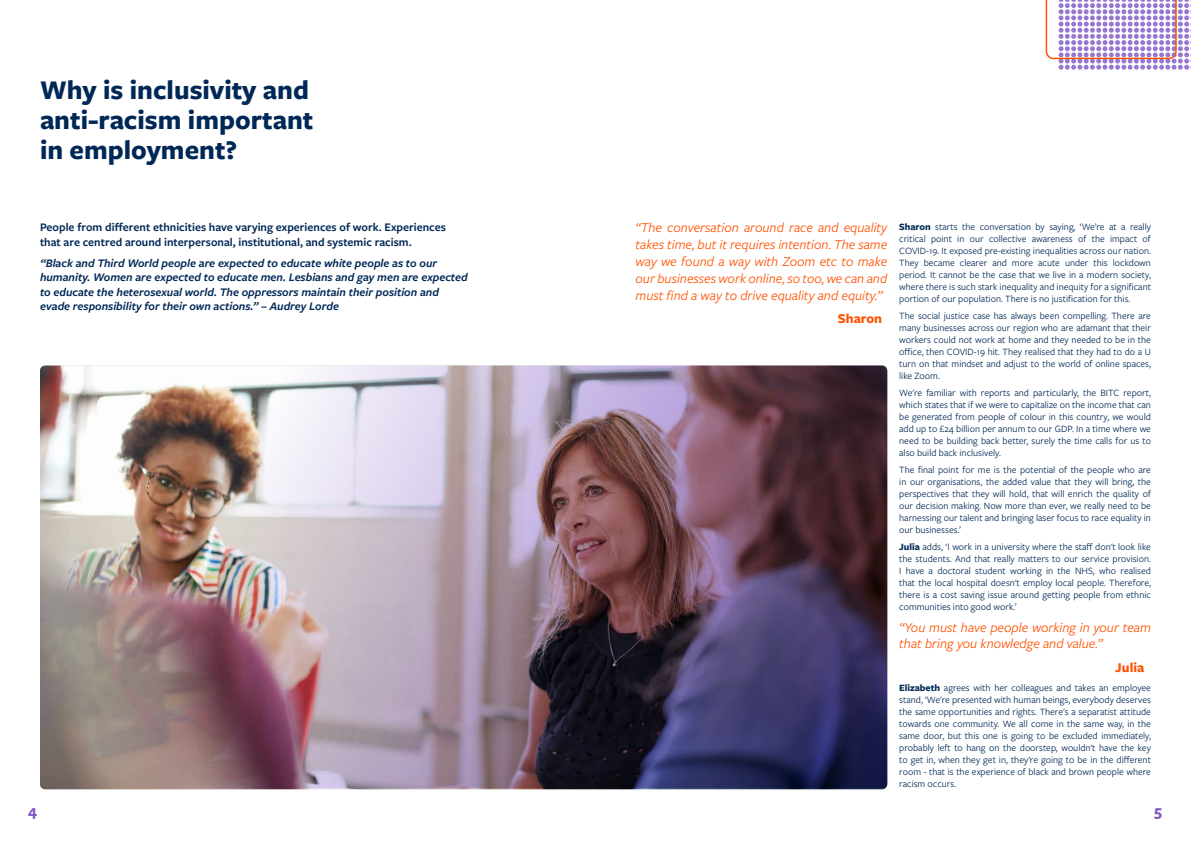
<style>
.page{position:relative;width:1191px;height:842px;background:#fff}
.page>*{position:absolute;margin:0;border:0;box-sizing:border-box;transform-origin:0 0}
.t1{font:700 28px/30px "Freight Sans Pro";color:#002856}
.t2{font:700 16.2px "Freight Sans Pro";color:#7e57c5}
.t3{font:italic 14px/16.8px "Freight Sans Pro";color:#ff5100;text-align:justify}
.t4{font:700 14px "Freight Sans Pro";color:#ff5100}
.t5{font:italic 600 12px/14.4px "Freight Sans Pro";color:#002856}
.t6{font:600 12px/14.4px "Freight Sans Pro";color:#002856}
.t7{font:10px/12px "Freight Sans Pro";color:#002856;text-align:justify}
.s1{font-weight:700}
</style>
<div class="page">
<img style="left:40px;top:366px;width:847px;height:422px;border-radius:5px">
<svg style="left:1045px;top:0;width:146px;height:70px"></svg>
<h1 class="t1" style="left:40px;top:74px;width:275px">Why is inclusivity and anti-racism important in employment?</h1>
<p class="t6" style="left:40px;top:220px;width:407px">People from different ethnicities have varying experiences of work. Experiences that are centred around interpersonal, institutional, and systemic racism.</p>
<p class="t5" style="left:40px;top:255px;width:429px">“Black and Third World people are expected to educate white people as to our humanity. Women are expected to educate men. Lesbians and gay men are expected to educate the heterosexual world. The oppressors maintain their position and evade responsibility for their own actions.” – Audrey Lorde</p>
<h3 class="t3" style="left:635px;top:219px;width:253px">“The conversation around race and equality takes time, but it requires intention. The same way we found a way with Zoom etc to make our businesses work online, so too, we can and must find a way to drive equality and equity.”</h3>
<h3 class="t4" style="left:838px;top:309px;width:46px">Sharon</h3>
<p class="t7" style="left:899px;top:220px;width:253px"><span class="s1">Sharon</span> starts the conversation by saying, ‘We’re at a really critical point in our collective awareness of the impact of COVID-19. It exposed pre-existing inequalities across our nation.<br>They became clearer and more acute under this lockdown period. It cannot be the case that we live in a modern society, where there is such stark inequality and inequity for a significant portion of our population. There is no justification for this.</p>
<p class="t7" style="left:899px;top:309px;width:253px">The social justice case has always been compelling. There are many businesses across our region who are adamant that their workers could not work at home and they needed to be in the office, then COVID-19 hit. They realised that they had to do a U turn on that mindset and adjust to the world of online spaces, like Zoom.</p>
<p class="t7" style="left:899px;top:386px;width:253px">We're familiar with reports and particularly, the BITC report, which states that if we were to capitalize on the income that can be generated from people of colour in this country, we would add up to £24 billion per annum to our GDP. In a time where we need to be building back better, surely the time calls for us to also build back inclusively.</p>
<p class="t7" style="left:899px;top:463px;width:253px">The final point for me is the potential of the people who are in our organisations, the added value that they will bring, the perspectives that they will hold, that will enrich the quality of our decision making. Now more than ever, we really need to be harnessing our talent and bringing laser focus to race equality in our businesses.’</p>
<p class="t7" style="left:899px;top:540px;width:253px"><span class="s1">Julia</span> adds, ‘I work in a university where the staff don't look like the students. And that really matters to our service provision.<br>I have a doctoral student working in the NHS, who realised that the local hospital doesn't employ local people. Therefore, there is a cost saving issue around getting people from ethnic communities into good work.’</p>
<h3 class="t3" style="left:899px;top:618px;width:253px">“You must have people working in your team that bring you knowledge and value.”</h3>
<h3 class="t4" style="left:1115px;top:658px;width:30px">Julia</h3>
<p class="t7" style="left:899px;top:681px;width:253px"><span class="s1">Elizabeth</span> agrees with her colleagues and takes an employee stand, ‘We're presented with human beings, everybody deserves the same opportunities and rights. There's a separatist attitude towards one community. We all come in the same way, in the same door, but this one is going to be excluded immediately, probably left to hang on the doorstep, wouldn't have the key to get in, when they get in, they're going to be in the different room - that is the experience of black and brown people where racism occurs.</p>
<h2 class="t2" style="left:28px;top:800px;width:11px">4</h2>
<h2 class="t2" style="left:1154px;top:800px;width:9px">5</h2>
</div>
